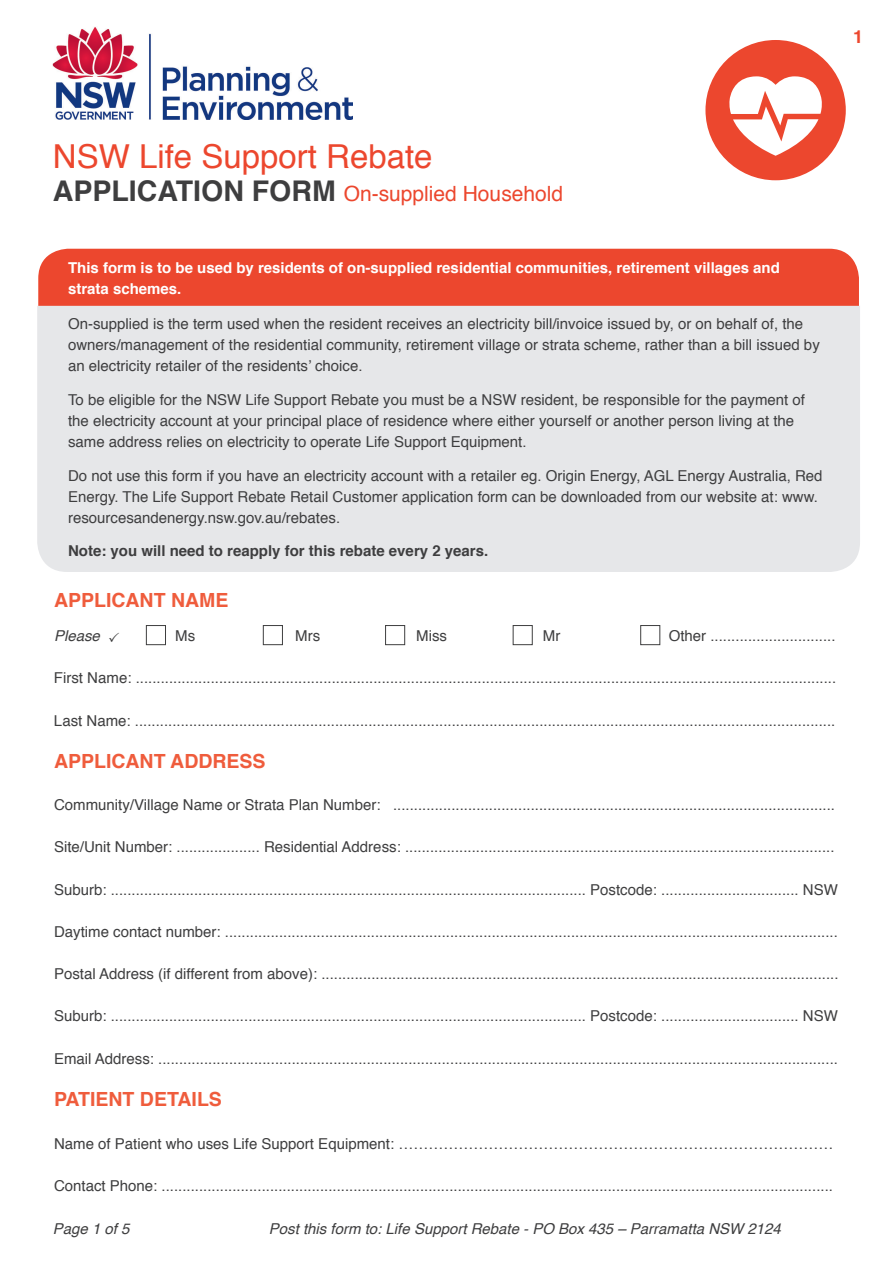
<style>
.page{position:relative;width:893px;height:1263px;background:#fff}
.page>*{position:absolute;margin:0;border:0;box-sizing:border-box;transform-origin:0 0}
.t1{font:33px "Helvetica";color:#ec472e}
.t2{font:21px "Helvetica";color:#ec472e}
.t3{font:700 19.5px "Helvetica";color:#ef5c3c}
.t4{font:700 18px "Helvetica";color:#ec472e}
.t5{font:15px/21px "Helvetica";color:#3e3e3f}
.t6{font:700 15px/21px "Helvetica";color:#fff}
.t7{font:italic 15px "Helvetica";color:#3e3e3f}
.t8{font:700 15px "Helvetica";color:#3e3e3f}
.s1{font-weight:700;font-size:28.5px;color:#3e3e3f}
</style>
<div class="page">
<div style="left:38px;top:249px;width:821px;height:128px;background:#ec472e;border-radius:30px"></div>
<div style="left:37px;top:306px;width:823px;height:266px;background:#e6e7e9"></div>
<div style="left:705px;top:40px;width:141px;height:140px;background:#ec472e;border-radius:50%"></div>
<svg style="left:729px;top:76px;width:93px;height:80px"></svg>
<div style="left:146px;top:625px;width:20px;height:20px;border:1px solid #3e3e3f"></div>
<div style="left:263px;top:625px;width:20px;height:20px;border:1px solid #3e3e3f"></div>
<div style="left:385px;top:625px;width:20px;height:20px;border:1px solid #3e3e3f"></div>
<div style="left:513px;top:625px;width:20px;height:20px;border:1px solid #3e3e3f"></div>
<div style="left:640px;top:625px;width:20px;height:20px;border:1px solid #3e3e3f"></div>
<img style="left:53px;top:27px;width:299px;height:92px">
<p class="t4" style="left:853px;top:23px;width:12px">1</p>
<h1 class="t1" style="left:53px;top:131px;width:381px">NSW Life Support Rebate</h1>
<h2 class="t2" style="left:53px;top:177px;width:512px"><span class="s1">Application Form</span> On-supplied Household</h2>
<p class="t6" style="left:68px;top:257px;width:713px">This form is to be used by residents of on-supplied residential communities, retirement villages and strata schemes.</p>
<p class="t5" style="left:68px;top:314px;width:753px">On-supplied is the term used when the resident receives an electricity bill/invoice issued by, or on behalf of, the owners/management of the residential community, retirement village or strata scheme, rather than a bill issued by an electricity retailer of the residents’ choice.</p>
<p class="t5" style="left:68px;top:390px;width:739px">To be eligible for the NSW Life Support Rebate you must be a NSW resident, be responsible for the payment of the electricity account at your principal place of residence where either yourself or another person living at the same address relies on electricity to operate Life Support Equipment.</p>
<p class="t5" style="left:68px;top:465px;width:756px">Do not use this form if you have an electricity account with a retailer eg. Origin Energy, AGL Energy Australia, Red<br>Energy. The Life Support Rebate Retail Customer application form can be downloaded from our website at: www. resourcesandenergy.nsw.gov.au/rebates.</p>
<p class="t8" style="left:68px;top:539px;width:422px">Note: you will need to reapply for this rebate every 2 years.</p>
<h3 class="t3" style="left:54px;top:585px;width:86px">Applicant</h3>
<h3 class="t3" style="left:171px;top:585px;width:59px">name</h3>
<p class="t7" style="left:54px;top:624px;width:47px">Please</p>
<p class="t5" style="left:175px;top:626px;width:21px">Ms</p>
<p class="t5" style="left:295px;top:626px;width:26px">Mrs</p>
<p class="t5" style="left:416px;top:626px;width:32px">Miss</p>
<p class="t5" style="left:543px;top:626px;width:19px">Mr</p>
<p class="t5" style="left:669px;top:626px;width:168px">Other ..............................</p>
<p class="t5" style="left:54px;top:668px;width:784px">First Name: ........................................................................................................................................................................</p>
<p class="t5" style="left:54px;top:710px;width:783px">Last Name: ........................................................................................................................................................................</p>
<h3 class="t3" style="left:54px;top:745px;width:86px">Applicant</h3>
<h3 class="t3" style="left:170px;top:745px;width:97px">address</h3>
<p class="t5" style="left:54px;top:795px;width:783px">Community/Village Name or Strata Plan Number: ..........................................................................................................</p>
<p class="t5" style="left:54px;top:837px;width:782px">Site/Unit Number: .................... Residential Address: .......................................................................................................</p>
<p class="t5" style="left:54px;top:879px;width:785px">Suburb: .................................................................................................................. Postcode: ................................. NSW</p>
<p class="t5" style="left:54px;top:921px;width:785px">Daytime contact number: ...................................................................................................................................................</p>
<p class="t5" style="left:54px;top:964px;width:786px">Postal Address (if different from above): ............................................................................................................................</p>
<p class="t5" style="left:54px;top:1006px;width:785px">Suburb: .................................................................................................................. Postcode: ................................. NSW</p>
<p class="t5" style="left:54px;top:1048px;width:785px">Email Address: ...................................................................................................................................................................</p>
<h3 class="t3" style="left:54px;top:1084px;width:169px">patient Details</h3>
<p class="t5" style="left:54px;top:1133px;width:781px">Name of Patient who uses Life Support Equipment: ……………………………………………………………………………</p>
<p class="t5" style="left:54px;top:1175px;width:780px">Contact Phone: .................................................................................................................................................................</p>
<p class="t7" style="left:53px;top:1217px;width:78px">Page 1 of 5</p>
<p class="t7" style="left:269px;top:1217px;width:513px">Post this form to: Life Support Rebate - PO Box 435 – Parramatta NSW 2124</p>
</div>
